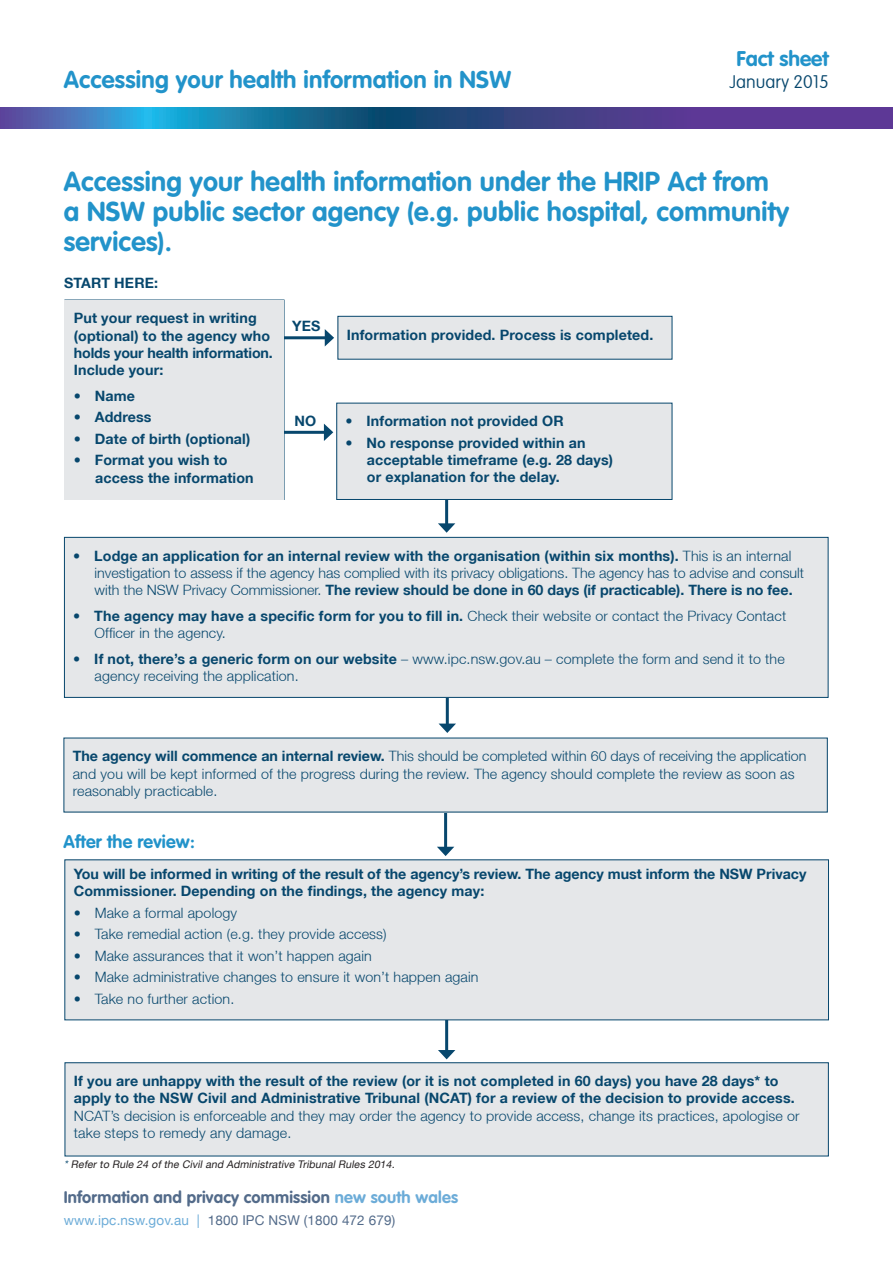
<style>
.page{position:relative;width:893px;height:1263px;background:#fff}
.page>*{position:absolute;margin:0;border:0;box-sizing:border-box;transform-origin:0 0}
.t1{font:700 27px/30px "VAG Rounded Std";letter-spacing:.01em;color:#2293ca}
.t2{font:700 24px "VAG Rounded Std";letter-spacing:.01em;color:#2293ca}
.t3{font:700 21px "VAG Rounded Std";color:#2293ca}
.t4{font:700 18px "VAG Rounded Std";letter-spacing:.01em;color:#2293ca}
.t5{font:100 18px "VAG Rounded Std";color:#07476d}
.t6{font:700 16.5px "VAG Rounded Std";letter-spacing:.01em;color:#536b8a}
.t7{font:300 14.25px/17.2px "Helvetica Neue LT";letter-spacing:.01em;color:#07476d}
.t8{font:700 14.25px/17.2px "Helvetica Neue LT";letter-spacing:.01em;color:#07476d}
.t9{font:13.5px "Helvetica Neue LT";letter-spacing:.01em;color:#536b8a}
.t10{font:italic 10.5px "Helvetica Neue LT";color:#231f20}
.s1{font-weight:700}
.s2{color:#07476d}
.s3{color:#6cacd8}
</style>
<div class="page">
<svg style="left:0;top:107px;width:893px;height:21px;background:#385899"></svg>
<div style="left:65px;top:1063px;width:763px;height:93px;background:#e5e7e9"></div>
<div style="left:65px;top:1062px;width:764px;height:94px;border:1px solid #07476d"></div>
<hr style="left:444px;top:773px;width:3px;height:76px;background:#07476d">
<svg style="left:437px;top:847px;width:17px;height:9px"></svg>
<hr style="left:446px;top:660px;width:3px;height:66px;background:#07476d">
<svg style="left:439px;top:724px;width:17px;height:9px"></svg>
<div style="left:64px;top:738px;width:763px;height:74px;background:#e5e7e9"></div>
<hr style="left:445px;top:489px;width:3px;height:37px;background:#07476d">
<svg style="left:438px;top:523px;width:17px;height:10px"></svg>
<hr style="left:230px;top:336px;width:97px;height:3px;background:#07476d">
<svg style="left:325px;top:329px;width:9px;height:17px"></svg>
<hr style="left:229px;top:431px;width:98px;height:3px;background:#07476d">
<svg style="left:324px;top:424px;width:9px;height:17px"></svg>
<hr style="left:445px;top:959px;width:3px;height:94px;background:#07476d">
<svg style="left:438px;top:1050px;width:17px;height:9px"></svg>
<div style="left:338px;top:316px;width:334px;height:43px;background:#e5e7e9"></div>
<div style="left:338px;top:316px;width:334px;height:44px;border:1px solid #07476d"></div>
<div style="left:337px;top:403px;width:335px;height:96px;background:#e5e7e9"></div>
<div style="left:336px;top:403px;width:336px;height:97px;border:1px solid #07476d"></div>
<div style="left:65px;top:860px;width:763px;height:160px;background:#e5e7e9"></div>
<div style="left:64px;top:537px;width:764px;height:160px;background:#e5e7e9"></div>
<div style="left:64px;top:537px;width:764px;height:161px;border:1px solid #07476d"></div>
<div style="left:65px;top:300px;width:219px;height:199px;background:#e5e7e9"></div>
<h3 class="t3" style="left:736px;top:47px;width:94px">Fact sheet</h3>
<h2 class="t2" style="left:64px;top:66px;width:449px">Accessing your health information in NSW</h2>
<p class="t5" style="left:730px;top:71px;width:100px">January 2015</p>
<h2 class="t1" style="left:64px;top:167px;width:727px">Accessing your health information under the HRIP Act from a NSW public sector agency (e.g. public hospital, community services).</h2>
<p class="t8" style="left:64px;top:274px;width:96px">START HERE:</p>
<p class="t8" style="left:74px;top:309px;width:201px">Put your request in writing (optional) to the agency who holds your health information.<br>Include your:</p>
<p class="t8" style="left:74px;top:387px;width:63px">• Name</p>
<p class="t8" style="left:74px;top:408px;width:79px">• Address</p>
<p class="t8" style="left:74px;top:430px;width:178px">• Date of birth (optional)</p>
<p class="t8" style="left:95px;top:451px;width:160px;text-indent:-21px">• Format you wish to access the information</p>
<p class="t8" style="left:292px;top:317px;width:30px">YES</p>
<p class="t8" style="left:295px;top:412px;width:23px">NO</p>
<p class="t8" style="left:347px;top:326px;width:308px">Information provided. Process is completed.</p>
<p class="t8" style="left:346px;top:412px;width:220px">• Information not provided OR</p>
<p class="t8" style="left:367px;top:434px;width:248px;text-indent:-21px">• No response provided within an acceptable timeframe (e.g. 28 days) or explanation for the delay.</p>
<p class="t7" style="left:95px;top:547px;width:711px;text-indent:-21px"><span class="s1">• Lodge an application for an internal review with the organisation (within six months).</span> This is an internal investigation to assess if the agency has complied with its privacy obligations. The agency has to advise and consult with the NSW Privacy Commissioner. <span class="s1">The review should be done in 60 days (if practicable). There is no fee.</span></p>
<p class="t7" style="left:95px;top:607px;width:693px;text-indent:-21px"><span class="s1">• The agency may have a specific form for you to fill in.</span> Check their website or contact the Privacy Contact<br>Officer in the agency.</p>
<p class="t7" style="left:95px;top:650px;width:692px;text-indent:-21px"><span class="s1">• If not, there’s a generic form on our website</span> – www.ipc.nsw.gov.au – complete the form and send it to the agency receiving the application.</p>
<p class="t7" style="left:73px;top:747px;width:735px"><span class="s1">The agency will commence an internal review.</span> This should be completed within 60 days of receiving the application and you will be kept informed of the progress during the review. The agency should complete the review as soon as reasonably practicable.</p>
<p class="t4" style="left:64px;top:831px;width:133px">After the review:</p>
<p class="t8" style="left:74px;top:865px;width:734px">You will be informed in writing of the result of the agency’s review. The agency must inform the NSW Privacy<br>Commissioner. Depending on the findings, the agency may:</p>
<p class="t7" style="left:74px;top:904px;width:165px">• Make a formal apology</p>
<p class="t7" style="left:74px;top:925px;width:314px">• Take remedial action (e.g. they provide access)</p>
<p class="t7" style="left:74px;top:947px;width:300px">• Make assurances that it won’t happen again</p>
<p class="t7" style="left:74px;top:968px;width:406px">• Make administrative changes to ensure it won’t happen again</p>
<p class="t7" style="left:74px;top:990px;width:162px">• Take no further action.</p>
<h5 class="t8" style="left:74px;top:1072px;width:722px">If you are unhappy with the result of the review (or it is not completed in 60 days) you have 28 days* to apply to the NSW Civil and Administrative Tribunal (NCAT) for a review of the decision to provide access.</h5>
<p class="t7" style="left:74px;top:1106px;width:727px">NCAT’s decision is enforceable and they may order the agency to provide access, change its practices, apologise or take steps to remedy any damage.</p>
<p class="t10" style="left:64px;top:1158px;width:334px"><span class="s2">*</span> Refer to Rule 24 of the Civil and Administrative Tribunal Rules 2014.</p>
<p class="t6" style="left:64px;top:1188px;width:396px">Information and privacy commission <span class="s3">new south wales</span></p>
<p class="t9" style="left:64px;top:1212px;width:333px"><span class="s3">www.ipc.nsw.gov.au |</span> 1800 IPC NSW (1800 472 679)</p>
</div>
